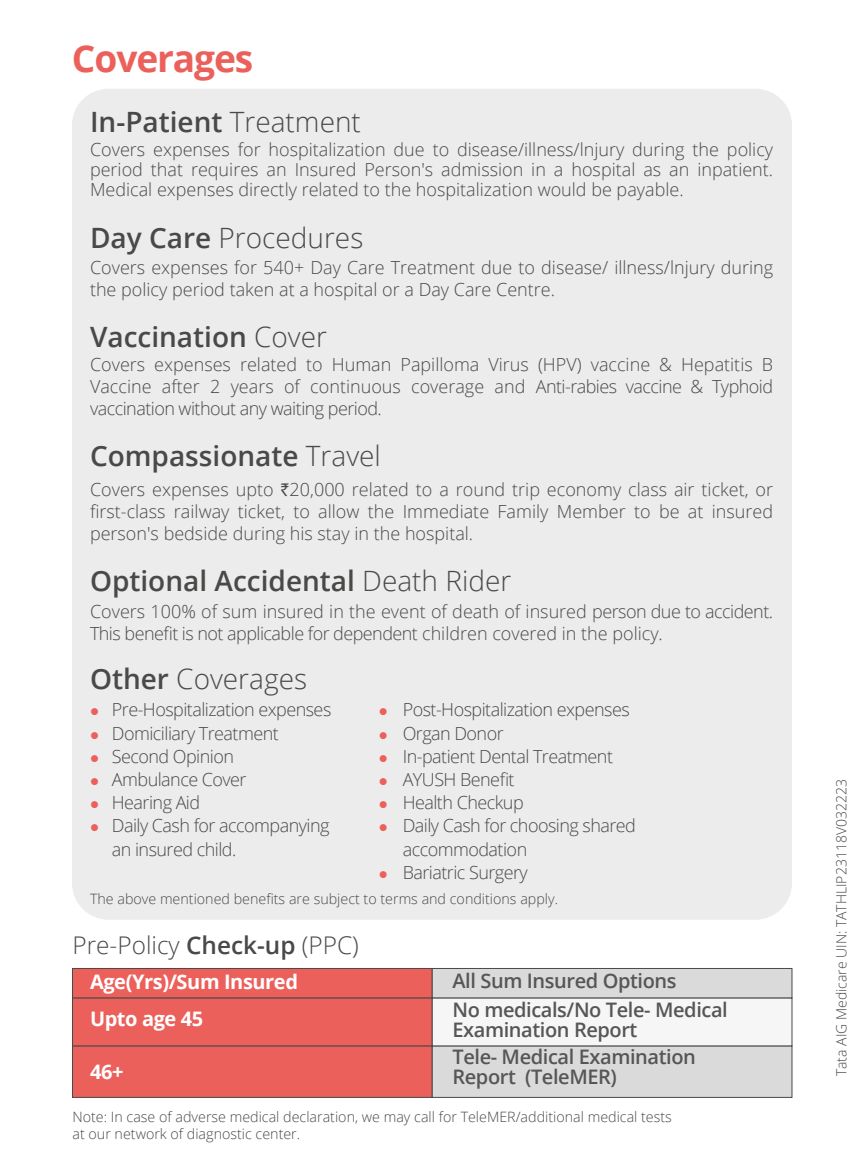
<style>
.page{position:relative;width:864px;height:1152px;background:#fff}
.page>*{position:absolute;margin:0;border:0;box-sizing:border-box;transform-origin:0 0}
.t1{font:700 37px "Open Sans";letter-spacing:-.03em;color:#ec605b}
.t2{font:600 28px "Open Sans";color:#494948}
.t3{font:300 28px "Open Sans";color:#494948}
.t4{font:300 24.4px "Open Sans";color:#494948}
.t5{font:600 20px/20px "Open Sans";letter-spacing:-.02em;color:#565656}
.t6{font:700 20px "Open Sans";letter-spacing:-.02em;color:#fff}
.t7{font:300 18px/21.6px "Open Sans";letter-spacing:-.03em;color:#494948;text-align:justify}
.t8{font:300 18px/21.6px "Open Sans";color:#494948}
.t9{font:300 14.2px/17.2px "Open Sans";color:#494948}
.t10{font:300 14px "Open Sans";color:#494948}
.s1{font-weight:300}
.s2{font-weight:600}
.s3{font-family:"Rupee";font-weight:400}
.s4{color:#ec605b}
</style>
<div class="page">
<div style="left:72px;top:89px;width:720px;height:831px;background:#ececed;border-radius:36px"></div>
<div style="left:72px;top:968px;width:361px;height:31px;background:#ec605b;border:1px solid #494948"></div>
<div style="left:432px;top:968px;width:360px;height:31px;background:#dadada;border:1px solid #494948"></div>
<div style="left:72px;top:998px;width:361px;height:49px;background:#ec605b;border:1px solid #494948"></div>
<div style="left:432px;top:998px;width:360px;height:49px;background:#f6f6f6"></div>
<div style="left:72px;top:1046px;width:361px;height:52px;background:#ec605b;border:1px solid #494948"></div>
<div style="left:432px;top:1046px;width:360px;height:52px;background:#dadada;border:1px solid #494948"></div>
<h1 class="t1" style="left:72px;top:32px;width:183px">Coverages</h1>
<h2 class="t2" style="left:90px;top:103px;width:272px">In-Patient <span class="s1">Treatment</span></h2>
<p class="t7" style="left:90px;top:139px;width:685px;line-height:20px">Covers expenses for hospitalization due to disease/illness/lnjury during the policy period that requires an Insured Person's admission in a hospital as an inpatient.<br>Medical expenses directly related to the hospitalization would be payable.</p>
<h2 class="t3" style="left:90px;top:218px;width:275px"><span class="s2">Day Care</span> Procedures</h2>
<p class="t8" style="left:90px;top:256px;width:685px">Covers expenses for 540+ Day Care Treatment due to disease/ illness/lnjury during the policy period taken at a hospital or a Day Care Centre.</p>
<h2 class="t2" style="left:90px;top:317px;width:239px">Vaccination <span class="s1">Cover</span></h2>
<p class="t7" style="left:90px;top:354px;width:685px">Covers expenses related to Human Papilloma Virus (HPV) vaccine &amp; Hepatitis B Vaccine after 2 years of continuous coverage and Anti-rabies vaccine &amp; Typhoid vaccination without any waiting period.</p>
<h2 class="t2" style="left:90px;top:436px;width:292px">Compassionate <span class="s1">Travel</span></h2>
<p class="t7" style="left:90px;top:479px;width:685px">Covers expenses upto <span class="s3">`</span>20,000 related to a round trip economy class air ticket, or first-class railway ticket, to allow the Immediate Family Member to be at insured person's bedside during his stay in the hospital.</p>
<h2 class="t2" style="left:90px;top:561px;width:423px">Optional Accidental <span class="s1">Death Rider</span></h2>
<p class="t8" style="left:90px;top:601px;width:685px">Covers 100% of sum insured in the event of death of insured person due to accident.<br>This benefit is not applicable for dependent children covered in the policy.</p>
<h2 class="t3" style="left:90px;top:660px;width:219px"><span class="s2">Other</span> Coverages</h2>
<p class="t7" style="left:90px;top:699px;width:243px"><span class="s4">●</span> Pre-Hospitalization expenses</p>
<p class="t7" style="left:379px;top:699px;width:253px"><span class="s4">●</span> Post-Hospitalization expenses</p>
<p class="t7" style="left:90px;top:722px;width:190px"><span class="s4">●</span> Domiciliary Treatment</p>
<p class="t7" style="left:379px;top:722px;width:127px"><span class="s4">●</span> Organ Donor</p>
<p class="t7" style="left:90px;top:745px;width:146px"><span class="s4">●</span> Second Opinion</p>
<p class="t7" style="left:379px;top:745px;width:236px"><span class="s4">●</span> In-patient Dental Treatment</p>
<p class="t7" style="left:90px;top:768px;width:158px"><span class="s4">●</span> Ambulance Cover</p>
<p class="t7" style="left:379px;top:768px;width:137px"><span class="s4">●</span> AYUSH Benefit</p>
<p class="t7" style="left:90px;top:791px;width:112px"><span class="s4">●</span> Hearing Aid</p>
<p class="t7" style="left:379px;top:791px;width:147px"><span class="s4">●</span> Health Checkup</p>
<p class="t7" style="left:90px;top:815px;width:241px"><span class="s4">●</span> Daily Cash for accompanying</p>
<p class="t7" style="left:379px;top:815px;width:259px"><span class="s4">●</span> Daily Cash for choosing shared</p>
<p class="t7" style="left:112px;top:838px;width:126px">an insured child.</p>
<p class="t7" style="left:403px;top:838px;width:126px">accommodation</p>
<p class="t7" style="left:379px;top:861px;width:151px"><span class="s4">●</span> Bariatric Surgery</p>
<p class="t9" style="left:90px;top:890px;width:470px">The above mentioned benefits are subject to terms and conditions apply.</p>
<h3 class="t4" style="left:72px;top:928px;width:288px">Pre-Policy <span class="s2">Check-up</span> (PPC)</h3>
<p class="t6" style="left:90px;top:968px;width:210px">Age(Yrs)/Sum Insured</p>
<p class="t6" style="left:90px;top:1005px;width:115px">Upto age 45</p>
<p class="t6" style="left:90px;top:1057px;width:35px">46+</p>
<p class="t5" style="left:452px;top:971px;width:226px">All Sum Insured Options</p>
<p class="t5" style="left:452px;top:999px;width:277px">No medicals/No Tele- Medical<br>Examination Report</p>
<p class="t5" style="left:452px;top:1047px;width:245px">Tele- Medical Examination<br>Report (TeleMER)</p>
<p class="t9" style="left:72px;top:1108px;width:601px">Note: In case of adverse medical declaration, we may call for TeleMER/additional medical tests at our network of diagnostic center.</p>
<p class="t10" style="left:832px;top:1076px;width:299px;rotate:-90deg">Tata AIG Medicare UIN: TATHLIP23118V032223</p>
</div>
